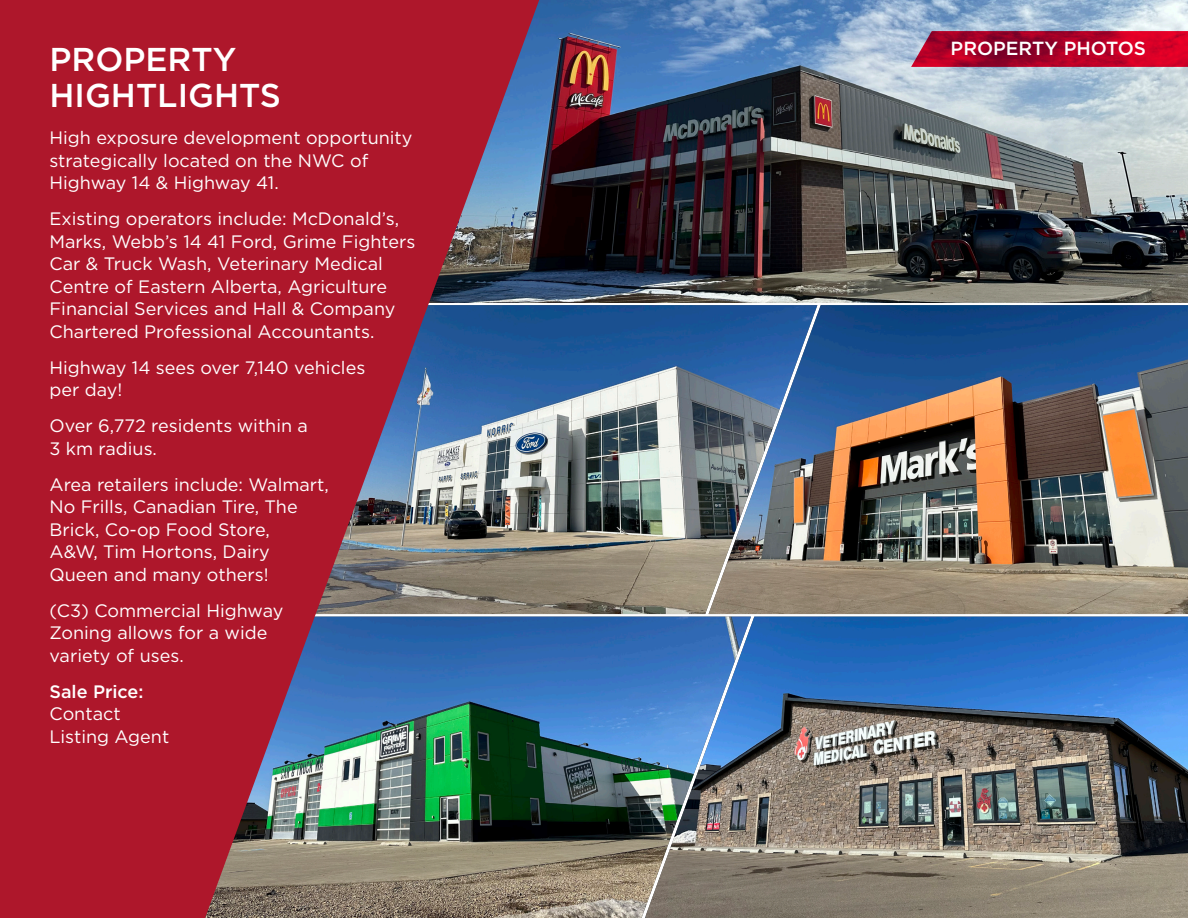
<style>
.page{position:relative;width:1188px;height:918px;background:#fff}
.page>*{position:absolute;margin:0;border:0;box-sizing:border-box;transform-origin:0 0}
.Body_Text{font:500 33px/36px "Gotham";color:#fff}
.Body_Text-2{font:500 18.9px "Gotham";color:#fff}
.Body_Text-3{font:18px/22.5px "Gotham";color:#fff}
.s1{font-weight:500}
</style>
<div class="page">
<img style="left:539px;top:0;width:649px;height:302px">
<img style="left:539px;top:305px;width:170px;height:309px">
<img style="left:539px;top:617px;width:106px;height:301px">
<img style="left:709px;top:305px;width:479px;height:309px">
<img style="left:646px;top:617px;width:542px;height:301px">
<svg style="left:0;top:0;width:539px;height:918px;background:#953547"></svg>
<svg style="left:911px;top:31px;width:277px;height:36px;background:#b1082e"></svg>
<p class="Body_Text" style="left:50px;top:41px;width:233px">PROPERTY<br>HIGHTLIGHTS</p>
<p class="Body_Text-2" style="left:951px;top:36px;width:197px">PROPERTY PHOTOS</p>
<p class="Body_Text-3" style="left:50px;top:126px;width:365px">High exposure development opportunity strategically located on the NWC of<br>Highway 14 &amp; Highway 41.</p>
<p class="Body_Text-3" style="left:50px;top:207px;width:367px">Existing operators include: McDonald’s, Marks, Webb’s 14 41 Ford, Grime Fighters Car &amp; Truck Wash, Veterinary Medical Centre of Eastern Alberta, Agriculture Financial Services and Hall &amp; Company Chartered Professional Accountants.</p>
<p class="Body_Text-3" style="left:50px;top:356px;width:317px">Highway 14 sees over 7,140 vehicles per day!</p>
<p class="Body_Text-3" style="left:50px;top:414px;width:260px">Over 6,772 residents within a<br>3 km radius.</p>
<p class="Body_Text-3" style="left:50px;top:473px;width:281px">Area retailers include: Walmart,<br>No Frills, Canadian Tire, The<br>Brick, Co-op Food Store,<br>A&amp;W, Tim Hortons, Dairy<br>Queen and many others!</p>
<p class="Body_Text-3" style="left:50px;top:599px;width:235px">(C3) Commercial Highway<br>Zoning allows for a wide variety of uses.</p>
<p class="Body_Text-3" style="left:50px;top:680px;width:121px"><span class="s1">Sale Price:<br></span>Contact<br>Listing Agent</p>
</div>
